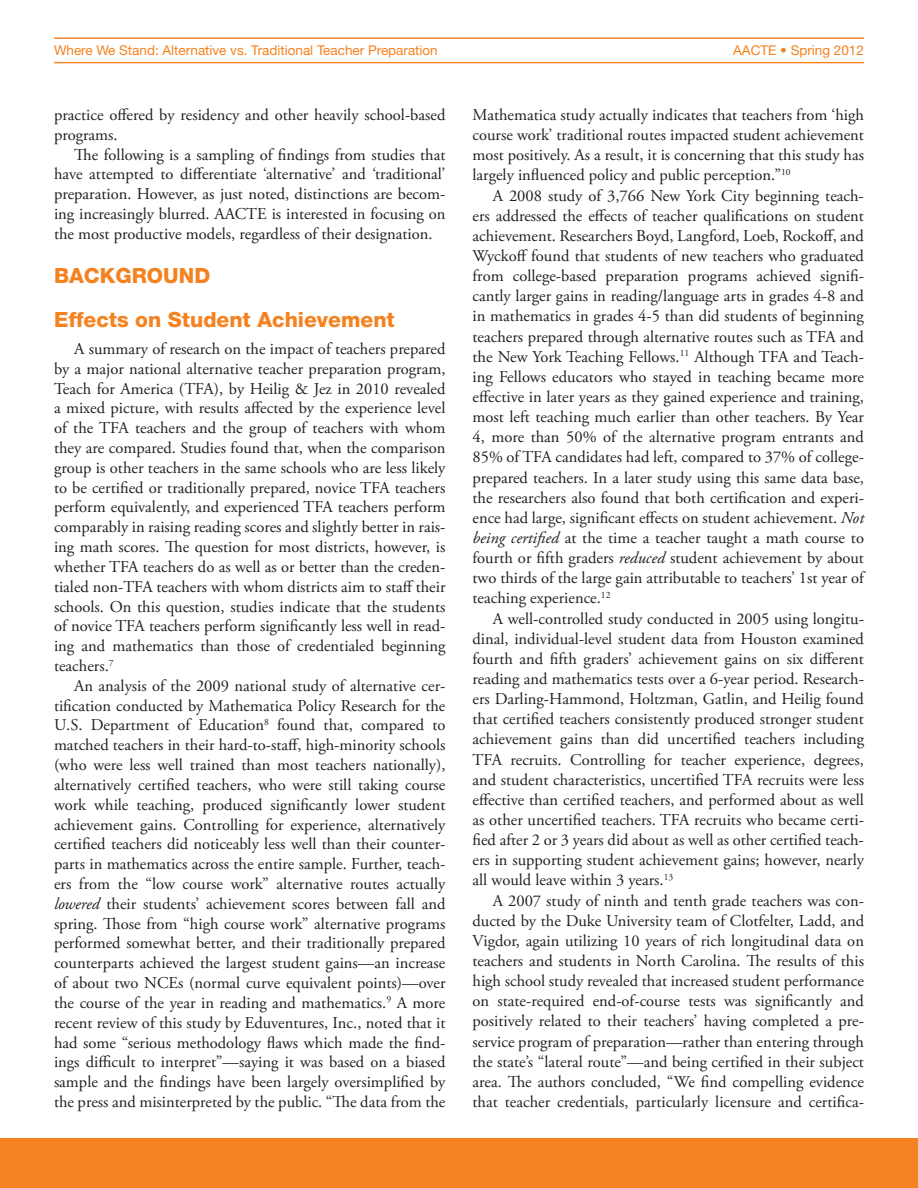
<style>
.page{position:relative;width:918px;height:1188px;background:#fff}
.page>*{position:absolute;margin:0;border:0;box-sizing:border-box;transform-origin:0 0}
.t1{font:800 21px/44.2px "Helvetica Neue";color:#f58220}
.t2{font:16.5px/20.1px "Adobe Garamond Pro";color:#231f20;text-align:justify}
.t3{font:13.5px "Helvetica Neue";color:#f58220}
.s1{font-style:italic}
</style>
<div class="page">
<div style="left:0;top:1138px;width:918px;height:50px;background:#f58220"></div>
<hr style="left:54px;top:38px;width:810px;height:1px;background:#f58220">
<hr style="left:54px;top:62px;width:810px;height:1px;background:#f58220">
<p class="t3" style="left:54px;top:42px;width:385px">Where We Stand: Alternative vs. Traditional Teacher Preparation</p>
<p class="t3" style="left:733px;top:42px;width:132px">AACTE • Spring 2012</p>
<p class="t2" style="left:54px;top:105px;width:393px">practice offered by residency and other heavily school-based programs.</p>
<p class="t2" style="left:54px;top:145px;width:393px;text-indent:20px">The following is a sampling of findings from studies that have attempted to differentiate ‘alternative’ and ‘traditional’ preparation. However, as just noted, distinctions are becom&shy;ing increasingly blurred. AACTE is interested in focusing on the most productive models, regardless of their designation.</p>
<p class="t1" style="left:54px;top:253px;width:342px">Background<br>Effects on Student Achievement</p>
<p class="t2" style="left:54px;top:339px;width:393px;text-indent:20px">A summary of research on the impact of teachers prepared by a major national alternative teacher preparation program, Teach for America (TFA), by Heilig &amp; Jez in 2010 revealed a mixed picture, with results affected by the experience level of the TFA teachers and the group of teachers with whom they are compared. Studies found that, when the comparison group is other teachers in the same schools who are less likely to be certified or traditionally prepared, novice TFA teachers perform equivalently, and experienced TFA teachers perform comparably in raising reading scores and slightly better in rais&shy;ing math scores. The question for most districts, however, is whether TFA teachers do as well as or better than the creden&shy;tialed non-TFA teachers with whom districts aim to staff their schools. On this question, studies indicate that the students of novice TFA teachers perform significantly less well in read&shy;ing and mathematics than those of credentialed beginning teachers.<sup>7</sup></p>
<p class="t2" style="left:54px;top:676px;width:393px;text-indent:20px">An analysis of the 2009 national study of alternative cer&shy;tification conducted by Mathematica Policy Research for the U.S. Department of Education<sup>8</sup> found that, compared to matched teachers in their hard-to-staff, high-minority schools (who were less well trained than most teachers nationally), alternatively certified teachers, who were still taking course work while teaching, produced significantly lower student achievement gains. Controlling for experience, alternatively certified teachers did noticeably less well than their counter&shy;parts in mathematics across the entire sample. Further, teach&shy;ers from the “low course work” alternative routes actually <span class="s1">lowered</span> their students’ achievement scores between fall and spring. Those from “high course work” alternative programs performed somewhat better, and their traditionally prepared counterparts achieved the largest student gains—an increase of about two NCEs (normal curve equivalent points)—over the course of the year in reading and mathematics.<sup>9</sup> A more recent review of this study by Eduventures, Inc., noted that it had some “serious methodology flaws which made the find&shy;ings difficult to interpret”—saying it was based on a biased sample and the findings have been largely oversimplified by the press and misinterpreted by the public. “The data from the</p>
<p class="t2" style="left:473px;top:105px;width:393px">Mathematica study actually indicates that teachers from ‘high course work’ traditional routes impacted student achievement most positively. As a result, it is concerning that this study has largely influenced policy and public perception.”<sup>10</sup></p>
<p class="t2" style="left:473px;top:186px;width:393px;text-indent:20px">A 2008 study of 3,766 New York City beginning teach&shy;ers addressed the effects of teacher qualifications on student achievement. Researchers Boyd, Langford, Loeb, Rockoff, and Wyckoff found that students of new teachers who graduated from college-based preparation programs achieved signifi&shy;cantly larger gains in reading/language arts in grades 4-8 and in mathematics in grades 4-5 than did students of beginning teachers prepared through alternative routes such as TFA and the New York Teaching Fellows.<sup>11</sup> Although TFA and Teach&shy;ing Fellows educators who stayed in teaching became more effective in later years as they gained experience and training, most left teaching much earlier than other teachers. By Year 4, more than 50% of the alternative program entrants and 85% of TFA candidates had left, compared to 37% of college&shy;prepared teachers. In a later study using this same data base, the researchers also found that both certification and experi&shy;ence had large, significant effects on student achievement. <span class="s1">Not being certified</span> at the time a teacher taught a math course to fourth or fifth graders <span class="s1">reduced</span> student achievement by about two thirds of the large gain attributable to teachers’ 1st year of teaching experience.<sup>12</sup></p>
<p class="t2" style="left:473px;top:609px;width:393px;text-indent:20px">A well-controlled study conducted in 2005 using longitu&shy;dinal, individual-level student data from Houston examined fourth and fifth graders’ achievement gains on six different reading and mathematics tests over a 6-year period. Research&shy;ers Darling-Hammond, Holtzman, Gatlin, and Heilig found that certified teachers consistently produced stronger student achievement gains than did uncertified teachers including TFA recruits. Controlling for teacher experience, degrees, and student characteristics, uncertified TFA recruits were less effective than certified teachers, and performed about as well as other uncertified teachers. TFA recruits who became certi&shy;fied after 2 or 3 years did about as well as other certified teach&shy;ers in supporting student achievement gains; however, nearly all would leave within 3 years.<sup>13</sup></p>
<p class="t2" style="left:473px;top:891px;width:393px;text-indent:20px">A 2007 study of ninth and tenth grade teachers was con&shy;ducted by the Duke University team of Clotfelter, Ladd, and Vigdor, again utilizing 10 years of rich longitudinal data on teachers and students in North Carolina. The results of this high school study revealed that increased student performance on state-required end-of-course tests was significantly and positively related to their teachers’ having completed a pre&shy;service program of preparation—rather than entering through the state’s “lateral route”—and being certified in their subject area. The authors concluded, “We find compelling evidence that teacher credentials, particularly licensure and certifica-</p>
</div>
